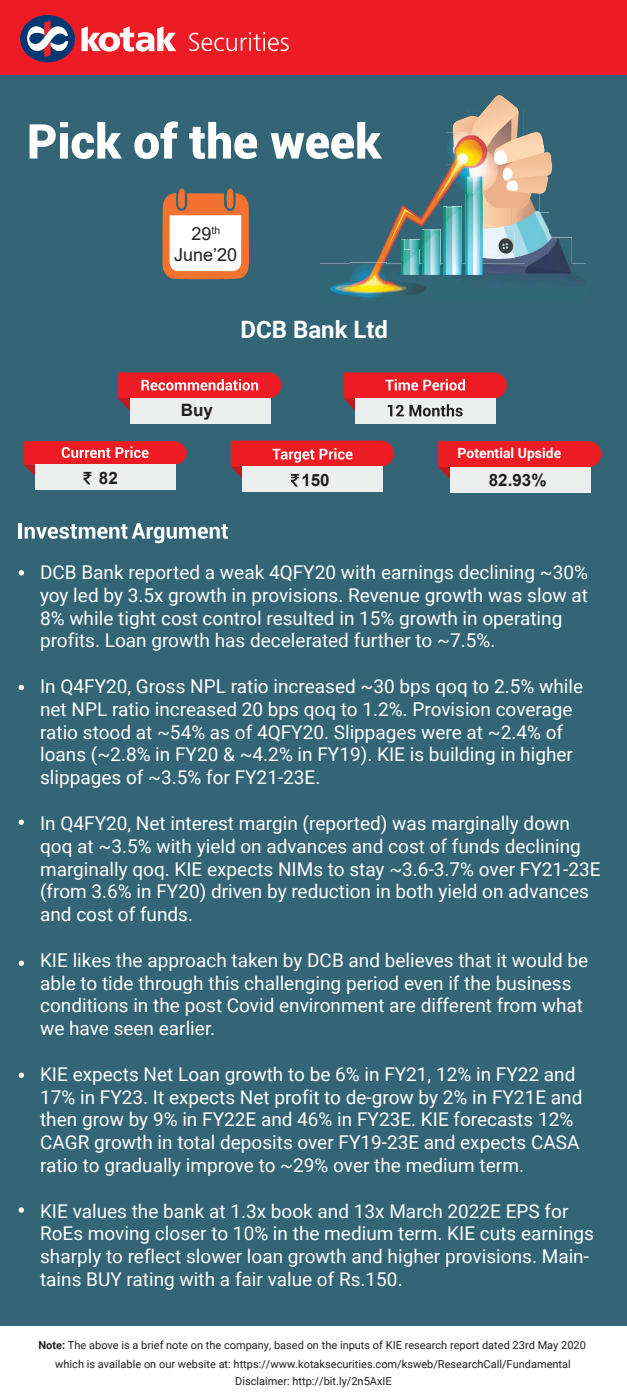
<style>
.page{position:relative;width:627px;height:1395px;background:#fff}
.page>*{position:absolute;margin:0;border:0;box-sizing:border-box;transform-origin:0 0}
.t1{font:700 24px "Roboto";color:#fff}
.t2{font:19px/22.8px "Roboto";color:#fff}
.t3{font:18px/21px "Arial";color:#221f1f;text-align:center}
.t4{font:700 17px "Arial";color:#221f1f}
.t5{font:700 14px "Roboto";color:#fff}
.t6{font:11px/18.9px "Roboto";color:#221f1f;text-align:center}
.s1{font-weight:700}
</style>
<div class="page">
<div style="left:0;top:0;width:627px;height:75px;background:#ed1c24"></div>
<div style="left:20px;top:15px;width:55px;height:47px;background:#003874;border-radius:50%"></div>
<svg style="left:27px;top:21px;width:41px;height:36px"></svg>
<svg style="left:81px;top:26px;width:95px;height:26px"></svg>
<svg style="left:189px;top:32px;width:100px;height:19px"></svg>
<div style="left:0;top:75px;width:627px;height:1281px;background:#336576"></div>
<hr style="left:19px;top:523px;width:3px;height:16px;background:#fff">
<svg style="left:25px;top:523px;width:203px;height:20px"></svg>
<svg style="left:19px;top:570px;width:5px;height:5px"></svg>
<svg style="left:19px;top:685px;width:5px;height:5px"></svg>
<svg style="left:19px;top:820px;width:5px;height:5px"></svg>
<svg style="left:19px;top:1207px;width:5px;height:6px"></svg>
<svg style="left:30px;top:122px;width:92px;height:37px"></svg>
<svg style="left:134px;top:121px;width:44px;height:38px"></svg>
<svg style="left:189px;top:122px;width:68px;height:37px"></svg>
<svg style="left:162px;top:188px;width:87px;height:92px;background:#e3b69e"></svg>
<div style="left:130px;top:398px;width:140px;height:26px;background:#edeeee"></div>
<svg style="left:118px;top:372px;width:163px;height:39px"></svg>
<div style="left:355px;top:398px;width:140px;height:26px;background:#edeeee"></div>
<svg style="left:343px;top:372px;width:164px;height:44px"></svg>
<div style="left:36px;top:464px;width:140px;height:26px;background:#edeeee"></div>
<svg style="left:23px;top:441px;width:164px;height:43px"></svg>
<svg style="left:438px;top:441px;width:163px;height:39px;background:#df212a"></svg>
<div style="left:450px;top:467px;width:140px;height:26px;background:#edeeee"></div>
<div style="left:242px;top:466px;width:140px;height:26px;background:#edeeee"></div>
<svg style="left:231px;top:441px;width:163px;height:46px"></svg>
<img style="left:483px;top:208px;width:28px;height:3px">
<img style="left:511px;top:203px;width:26px;height:8px">
<img style="left:523px;top:110px;width:10px;height:98px">
<img style="left:483px;top:109px;width:40px;height:99px">
<img style="left:456px;top:117px;width:11px;height:16px">
<img style="left:518px;top:132px;width:26px;height:20px">
<img style="left:467px;top:95px;width:51px;height:54px">
<img style="left:518px;top:152px;width:34px;height:28px">
<img style="left:507px;top:175px;width:41px;height:19px">
<img style="left:364px;top:272px;width:215px;height:27px">
<svg style="left:455px;top:136px;width:32px;height:32px"></svg>
<svg style="left:456px;top:137px;width:29px;height:30px"></svg>
<img style="left:330px;top:294px;width:96px;height:3px">
<svg style="left:270px;top:122px;width:196px;height:172px"></svg>
<svg style="left:404px;top:239px;width:6px;height:11px"></svg>
<img style="left:401px;top:239px;width:3px;height:11px">
<img style="left:410px;top:239px;width:9px;height:11px">
<img style="left:401px;top:250px;width:18px;height:24px">
<img style="left:422px;top:229px;width:18px;height:45px">
<img style="left:444px;top:207px;width:17px;height:67px">
<img style="left:465px;top:193px;width:18px;height:81px">
<img style="left:335px;top:284px;width:71px;height:9px">
<img style="left:344px;top:285px;width:58px;height:7px">
<svg style="left:350px;top:286px;width:44px;height:6px"></svg>
<img style="left:351px;top:262px;width:36px;height:36px">
<div style="left:457px;top:140px;width:25px;height:26px;background:#e57b25;border-radius:50%"></div>
<img style="left:447px;top:133px;width:31px;height:32px">
<img style="left:452px;top:147px;width:45px;height:46px">
<svg style="left:481px;top:211px;width:90px;height:63px"></svg>
<svg style="left:494px;top:149px;width:24px;height:42px"></svg>
<div style="left:0;top:1326px;width:626px;height:69px;background:#fff"></div>
<svg style="left:19px;top:960px;width:5px;height:6px"></svg>
<svg style="left:19px;top:1072px;width:5px;height:6px"></svg>
<p class="t3" style="left:174px;top:223px;width:65px">29<sup>th<br></sup>June’20</p>
<p class="t4" style="left:181px;top:404px;width:34px">Buy</p>
<p class="t1" style="left:240px;top:320px;width:149px">DCB Bank Ltd</p>
<p class="t5" style="left:457px;top:447px;width:105px">Potential Upside</p>
<p class="t4" style="left:99px;top:472px;width:20px">82</p>
<p class="t4" style="left:301px;top:473px;width:30px">150</p>
<p class="t4" style="left:489px;top:473px;width:59px">82.93%</p>
<p class="t2" style="left:40px;top:562px;width:549px">DCB Bank reported a weak 4QFY20 with earnings declining ~30% yoy led by 3.5x growth in provisions. Revenue growth was slow at 8% while tight cost control resulted in 15% growth in operating profits. Loan growth has decelerated further to ~7.5%.</p>
<p class="t2" style="left:40px;top:676px;width:544px">In Q4FY20, Gross NPL ratio increased ~30 bps qoq to 2.5% while net NPL ratio increased 20 bps qoq to 1.2%. Provision coverage ratio stood at ~54% as of 4QFY20. Slippages were at ~2.4% of loans (~2.8% in FY20 &amp; ~4.2% in FY19). KIE is building in higher slippages of ~3.5% for FY21-23E.</p>
<p class="t2" style="left:40px;top:813px;width:562px">In Q4FY20, Net interest margin (reported) was marginally down qoq at ~3.5% with yield on advances and cost of funds declining marginally qoq. KIE expects NIMs to stay ~3.6-3.7% over FY21-23E (from 3.6% in FY20) driven by reduction in both yield on advances and cost of funds.</p>
<p class="t2" style="left:40px;top:950px;width:549px">KIE likes the approach taken by DCB and believes that it would be able to tide through this challenging period even if the business conditions in the post Covid environment are different from what we have seen earlier.</p>
<p class="t2" style="left:40px;top:1064px;width:544px">KIE expects Net Loan growth to be 6% in FY21, 12% in FY22 and 17% in FY23. It expects Net profit to de-grow by 2% in FY21E and then grow by 9% in FY22E and 46% in FY23E. KIE forecasts 12% CAGR growth in total deposits over FY19-23E and expects CASA ratio to gradually improve to ~29% over the medium term.</p>
<p class="t2" style="left:40px;top:1201px;width:555px">KIE values the bank at 1.3x book and 13x March 2022E EPS for RoEs moving closer to 10% in the medium term. KIE cuts earnings sharply to reflect slower loan growth and higher provisions. Main&shy;tains BUY rating with a fair value of Rs.150.</p>
<p class="t6" style="left:38px;top:1336px;width:549px"><span class="s1">Note:</span> The above is a brief note on the company, based on the inputs of KIE research report dated 23rd May 2020 which is available on our website at: https://www.kotaksecurities.com/ksweb/ResearchCall/Fundamental</p>
<p class="t6" style="left:235px;top:1373px;width:158px">Disclaimer: http://bit.ly/2n5AxIE</p>
</div>
